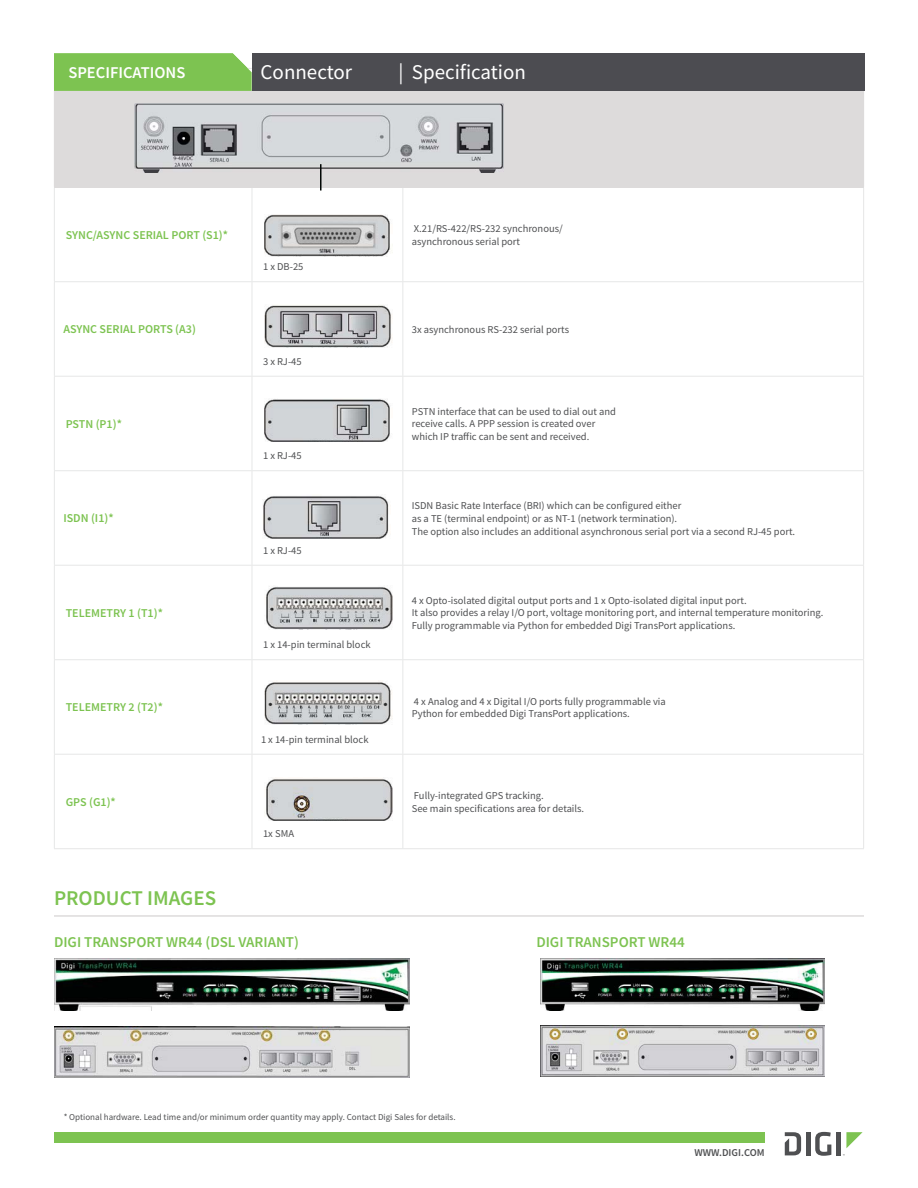
<style>
.page{position:relative;width:918px;height:1188px;background:#fff}
.page>*{position:absolute;margin:0;border:0;box-sizing:border-box;transform-origin:0 0}
.t1{font:21px "Source Sans Pro";color:#fff}
.t2{font:600 21px "Source Sans Pro";color:#7dc351}
.t3{font:600 16.5px "Source Sans Pro";color:#fff}
.t4{font:600 15px "Source Sans Pro";color:#7dc351}
.t5{font:600 12px "Source Sans Pro";color:#7dc351}
.t6{font:10.5px/12.8px "Source Sans Pro";color:#4f5052}
.t7{font:600 10.5px "Source Sans Pro";color:#4f5052}
.t8{font:9px "Source Sans Pro";color:#4f5052}
</style>
<div class="page">
<hr style="left:806px;top:1132px;width:4px;height:23px;background:#4f5052">
<svg style="left:815px;top:1132px;width:16px;height:24px"></svg>
<div style="left:836px;top:1132px;width:5px;height:23px;background:#4f5052"></div>
<svg style="left:846px;top:1132px;width:17px;height:16px"></svg>
<svg style="left:785px;top:1132px;width:16px;height:23px"></svg>
<div style="left:54px;top:1132px;width:711px;height:11px;background:#7dc351"></div>
<div style="left:54px;top:90px;width:810px;height:97px;background:#dddbdb"></div>
<hr style="left:402px;top:188px;width:1px;height:93px;background:#e6e7e7">
<hr style="left:54px;top:281px;width:810px;height:1px;background:#e6e7e7">
<hr style="left:402px;top:282px;width:1px;height:94px;background:#e6e7e7">
<hr style="left:54px;top:376px;width:810px;height:1px;background:#e6e7e7">
<hr style="left:402px;top:377px;width:1px;height:93px;background:#e6e7e7">
<hr style="left:54px;top:470px;width:810px;height:1px;background:#e6e7e7">
<hr style="left:402px;top:471px;width:1px;height:94px;background:#e6e7e7">
<hr style="left:54px;top:565px;width:810px;height:1px;background:#e6e7e7">
<hr style="left:402px;top:566px;width:1px;height:93px;background:#e6e7e7">
<hr style="left:54px;top:659px;width:810px;height:1px;background:#e6e7e7">
<hr style="left:402px;top:660px;width:1px;height:94px;background:#e6e7e7">
<hr style="left:54px;top:754px;width:810px;height:1px;background:#e6e7e7">
<hr style="left:402px;top:755px;width:1px;height:93px;background:#e6e7e7">
<hr style="left:863px;top:188px;width:1px;height:93px;background:#e6e7e7">
<hr style="left:863px;top:282px;width:1px;height:94px;background:#e6e7e7">
<hr style="left:863px;top:377px;width:1px;height:93px;background:#e6e7e7">
<hr style="left:863px;top:471px;width:1px;height:94px;background:#e6e7e7">
<hr style="left:863px;top:566px;width:1px;height:93px;background:#e6e7e7">
<hr style="left:863px;top:660px;width:1px;height:94px;background:#e6e7e7">
<hr style="left:863px;top:755px;width:1px;height:93px;background:#e6e7e7">
<hr style="left:252px;top:848px;width:612px;height:1px;background:#e6e7e7">
<hr style="left:54px;top:188px;width:1px;height:93px;background:#e6e7e7">
<hr style="left:252px;top:188px;width:1px;height:93px;background:#e6e7e7">
<hr style="left:54px;top:282px;width:1px;height:94px;background:#e6e7e7">
<hr style="left:252px;top:282px;width:1px;height:94px;background:#e6e7e7">
<hr style="left:54px;top:377px;width:1px;height:93px;background:#e6e7e7">
<hr style="left:252px;top:377px;width:1px;height:93px;background:#e6e7e7">
<hr style="left:54px;top:471px;width:1px;height:94px;background:#e6e7e7">
<hr style="left:252px;top:471px;width:1px;height:94px;background:#e6e7e7">
<hr style="left:54px;top:566px;width:1px;height:93px;background:#e6e7e7">
<hr style="left:252px;top:566px;width:1px;height:93px;background:#e6e7e7">
<hr style="left:54px;top:660px;width:1px;height:94px;background:#e6e7e7">
<hr style="left:252px;top:660px;width:1px;height:94px;background:#e6e7e7">
<hr style="left:54px;top:755px;width:1px;height:93px;background:#e6e7e7">
<hr style="left:252px;top:755px;width:1px;height:93px;background:#e6e7e7">
<hr style="left:54px;top:848px;width:198px;height:1px;background:#e6e7e7">
<hr style="left:54px;top:187px;width:810px;height:1px;background:#dddbdb">
<img style="left:134px;top:103px;width:369px;height:70px">
<img style="left:264px;top:214px;width:126px;height:42px">
<img style="left:264px;top:305px;width:128px;height:42px">
<img style="left:264px;top:399px;width:126px;height:43px">
<img style="left:263px;top:496px;width:126px;height:43px">
<img style="left:266px;top:586px;width:126px;height:43px">
<img style="left:264px;top:682px;width:128px;height:42px">
<img style="left:264px;top:778px;width:128px;height:43px">
<hr style="left:320px;top:164px;width:2px;height:27px;background:#030806">
<div style="left:252px;top:53px;width:612px;height:38px;background:#4c4c51"></div>
<svg style="left:54px;top:53px;width:198px;height:38px;background:#81c456"></svg>
<hr style="left:54px;top:915px;width:810px;height:2px;background:#dddbdb">
<img style="left:540px;top:958px;width:284px;height:53px">
<img style="left:540px;top:1026px;width:284px;height:50px">
<img style="left:55px;top:958px;width:354px;height:52px">
<img style="left:55px;top:1027px;width:354px;height:51px">
<h2 class="t3" style="left:68px;top:63px;width:118px">SPECIFICATIONS</h2>
<h1 class="t1" style="left:261px;top:64px;width:93px">Connector</h1>
<h1 class="t1" style="left:398px;top:64px;width:129px">| Specification</h1>
<p class="t5" style="left:66px;top:228px;width:164px">SYNC/ASYNC SERIAL PORT (S1)*</p>
<p class="t5" style="left:63px;top:322px;width:134px">ASYNC SERIAL PORTS (A3)</p>
<p class="t5" style="left:66px;top:417px;width:58px">PSTN (P1)*</p>
<p class="t5" style="left:63px;top:511px;width:52px">ISDN (I1)*</p>
<p class="t5" style="left:66px;top:606px;width:99px">TELEMETRY 1 (T1)*</p>
<p class="t5" style="left:66px;top:700px;width:99px">TELEMETRY 2 (T2)*</p>
<p class="t5" style="left:66px;top:795px;width:52px">GPS (G1)*</p>
<p class="t6" style="left:263px;top:261px;width:42px">1 x DB-25</p>
<p class="t6" style="left:263px;top:356px;width:40px">3 x RJ-45</p>
<p class="t6" style="left:263px;top:450px;width:40px">1 x RJ-45</p>
<p class="t6" style="left:263px;top:545px;width:40px">1 x RJ-45</p>
<p class="t6" style="left:263px;top:639px;width:109px">1 x 14-pin terminal block</p>
<p class="t6" style="left:261px;top:734px;width:109px">1 x 14-pin terminal block</p>
<p class="t6" style="left:263px;top:828px;width:32px">1x SMA</p>
<p class="t6" style="left:412px;top:223px;width:152px">X.21/RS-422/RS-232 synchronous/ asynchronous serial port</p>
<p class="t6" style="left:412px;top:324px;width:159px">3x asynchronous RS-232 serial ports</p>
<p class="t6" style="left:412px;top:406px;width:206px">PSTN interface that can be used to dial out and receive calls. A PPP session is created over which IP traffic can be sent and received.</p>
<p class="t6" style="left:412px;top:500px;width:385px">ISDN Basic Rate Interface (BRI) which can be configured either<br>as a TE (terminal endpoint) or as NT-1 (network termination).<br>The option also includes an additional asynchronous serial port via a second RJ-45 port.</p>
<p class="t6" style="left:412px;top:595px;width:413px">4 x Opto-isolated digital output ports and 1 x Opto-isolated digital input port.<br>It also provides a relay I/O port, voltage monitoring port, and internal temperature monitoring.<br>Fully programmable via Python for embedded Digi TransPort applications.</p>
<p class="t6" style="left:412px;top:696px;width:256px">4 x Analog and 4 x Digital I/O ports fully programmable via<br>Python for embedded Digi TransPort applications.</p>
<p class="t6" style="left:412px;top:790px;width:174px">Fully-integrated GPS tracking.<br>See main specifications area for details.</p>
<h1 class="t2" style="left:54px;top:885px;width:164px">PRODUCT IMAGES</h1>
<h3 class="t4" style="left:54px;top:933px;width:247px">DIGI TRANSPORT WR44 (DSL VARIANT)</h3>
<h3 class="t4" style="left:536px;top:933px;width:150px">DIGI TRANSPORT WR44</h3>
<p class="t8" style="left:64px;top:1113px;width:393px">* Optional hardware. Lead time and/or minimum order quantity may apply. Contact Digi Sales for details.</p>
<p class="t7" style="left:694px;top:1146px;width:72px">WWW.DIGI.COM</p>
</div>
